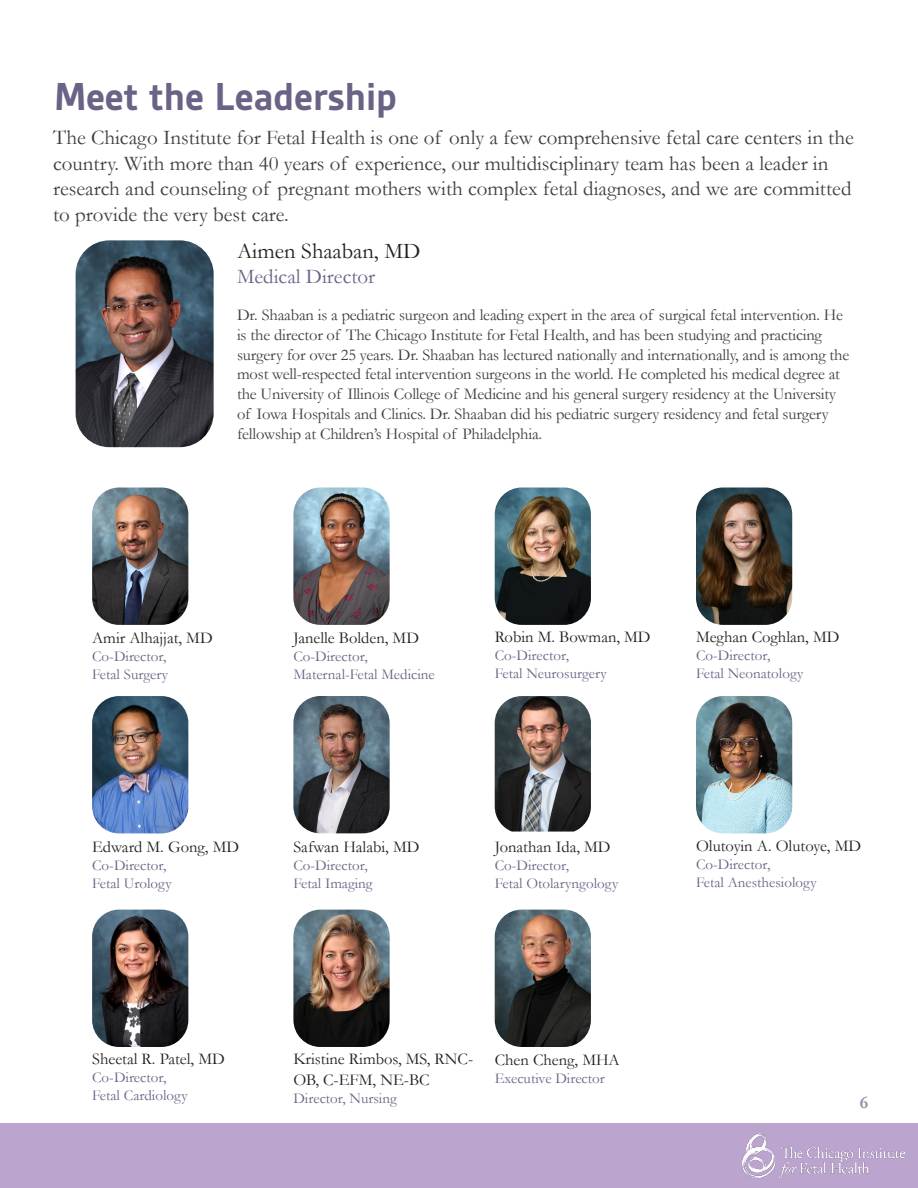
<style>
.page{position:relative;width:918px;height:1188px;background:#fff}
.page>*{position:absolute;margin:0;border:0;box-sizing:border-box;transform-origin:0 0}
.t1{font:700 42px "Gesta";color:#6b6286}
.t2{font:22.5px "Garamond";color:#231f20}
.t3{font:21px/25.5px "Garamond";color:#3e3e3f}
.t4{font:21px "Garamond";color:#6b6286}
.t5{font:700 18px "Garamond";color:#9a89ac}
.t6{font:16.5px/19.8px "Garamond";letter-spacing:-.01em;color:#3e3e3f}
.t7{font:16.5px/21.6px "Garamond";color:#231f20}
.t8{font:15px "Garamond";color:#6b6286}
</style>
<div class="page">
<div style="left:0;top:1123px;width:918px;height:65px;background:#bba5cf"></div>
<img style="left:742px;top:1134px;width:162px;height:44px">
<img style="left:76px;top:240px;width:138px;height:207px">
<img style="left:92px;top:488px;width:96px;height:137px">
<img style="left:92px;top:910px;width:96px;height:137px">
<img style="left:293px;top:488px;width:97px;height:137px">
<img style="left:293px;top:696px;width:97px;height:137px">
<img style="left:696px;top:488px;width:96px;height:137px">
<img style="left:495px;top:488px;width:96px;height:137px">
<img style="left:293px;top:910px;width:97px;height:137px">
<img style="left:495px;top:696px;width:96px;height:136px">
<img style="left:92px;top:696px;width:96px;height:137px">
<img style="left:495px;top:910px;width:96px;height:137px">
<img style="left:696px;top:696px;width:96px;height:137px">
<p class="t1" style="left:54px;top:72px;width:344px">Meet the Leadership</p>
<p class="t3" style="left:53px;top:124px;width:802px">The Chicago Institute for Fetal Health is one of only a few comprehensive fetal care centers in the country. With more than 40 years of experience, our multidisciplinary team has been a leader in research and counseling of pregnant mothers with complex fetal diagnoses, and we are committed to provide the very best care.</p>
<p class="t2" style="left:237px;top:236px;width:185px">Aimen Shaaban, MD</p>
<p class="t4" style="left:237px;top:263px;width:140px">Medical Director</p>
<p class="t6" style="left:237px;top:304px;width:614px">Dr. Shaaban is a pediatric surgeon and leading expert in the area of surgical fetal intervention. He is the director of The Chicago Institute for Fetal Health, and has been studying and practicing surgery for over 25 years. Dr. Shaaban has lectured nationally and internationally, and is among the most well-respected fetal intervention surgeons in the world. He completed his medical degree at the University of Illinois College of Medicine and his general surgery residency at the University of Iowa Hospitals and Clinics. Dr. Shaaban did his pediatric surgery residency and fetal surgery fellowship at Children’s Hospital of Philadelphia.</p>
<p class="t7" style="left:92px;top:626px;width:122px">Amir Alhajjat, MD</p>
<p class="t8" style="left:92px;top:646px;width:76px">Co-Director,</p>
<p class="t8" style="left:92px;top:664px;width:78px">Fetal Surgery</p>
<p class="t7" style="left:293px;top:626px;width:127px">Janelle Bolden, MD</p>
<p class="t8" style="left:293px;top:646px;width:76px">Co-Director,</p>
<p class="t8" style="left:293px;top:664px;width:143px">Maternal-Fetal Medicine</p>
<p class="t7" style="left:495px;top:626px;width:157px">Robin M. Bowman, MD</p>
<p class="t8" style="left:495px;top:646px;width:76px">Co-Director,</p>
<p class="t8" style="left:495px;top:664px;width:114px">Fetal Neurosurgery</p>
<p class="t7" style="left:696px;top:626px;width:145px">Meghan Coghlan, MD</p>
<p class="t8" style="left:696px;top:646px;width:76px">Co-Director,</p>
<p class="t8" style="left:696px;top:664px;width:109px">Fetal Neonatology</p>
<p class="t7" style="left:92px;top:836px;width:149px">Edward M. Gong, MD</p>
<p class="t8" style="left:92px;top:855px;width:76px">Co-Director,</p>
<p class="t8" style="left:92px;top:873px;width:81px">Fetal Urology</p>
<p class="t7" style="left:293px;top:835px;width:128px">Safwan Halabi, MD</p>
<p class="t8" style="left:293px;top:855px;width:76px">Co-Director,</p>
<p class="t8" style="left:293px;top:873px;width:81px">Fetal Imaging</p>
<p class="t7" style="left:495px;top:836px;width:117px">Jonathan Ida, MD</p>
<p class="t8" style="left:495px;top:855px;width:76px">Co-Director,</p>
<p class="t8" style="left:495px;top:873px;width:125px">Fetal Otolaryngology</p>
<p class="t7" style="left:92px;top:1047px;width:134px">Sheetal R. Patel, MD</p>
<p class="t8" style="left:92px;top:1067px;width:76px">Co-Director,</p>
<p class="t8" style="left:92px;top:1085px;width:97px">Fetal Cardiology</p>
<p class="t7" style="left:293px;top:1047px;width:181px">Kristine Rimbos, MS, RNC-<br>OB, C-EFM, NE-BC</p>
<p class="t8" style="left:293px;top:1089px;width:105px">Director, Nursing</p>
<p class="t7" style="left:495px;top:1048px;width:127px">Chen Cheng, MHA</p>
<p class="t8" style="left:495px;top:1068px;width:112px">Executive Director</p>
<p class="t7" style="left:696px;top:834px;width:167px">Olutoyin A. Olutoye, MD</p>
<p class="t8" style="left:696px;top:854px;width:76px">Co-Director,</p>
<p class="t8" style="left:696px;top:872px;width:122px">Fetal Anesthesiology</p>
<p class="t5" style="left:860px;top:1090px;width:10px">6</p>
</div>
